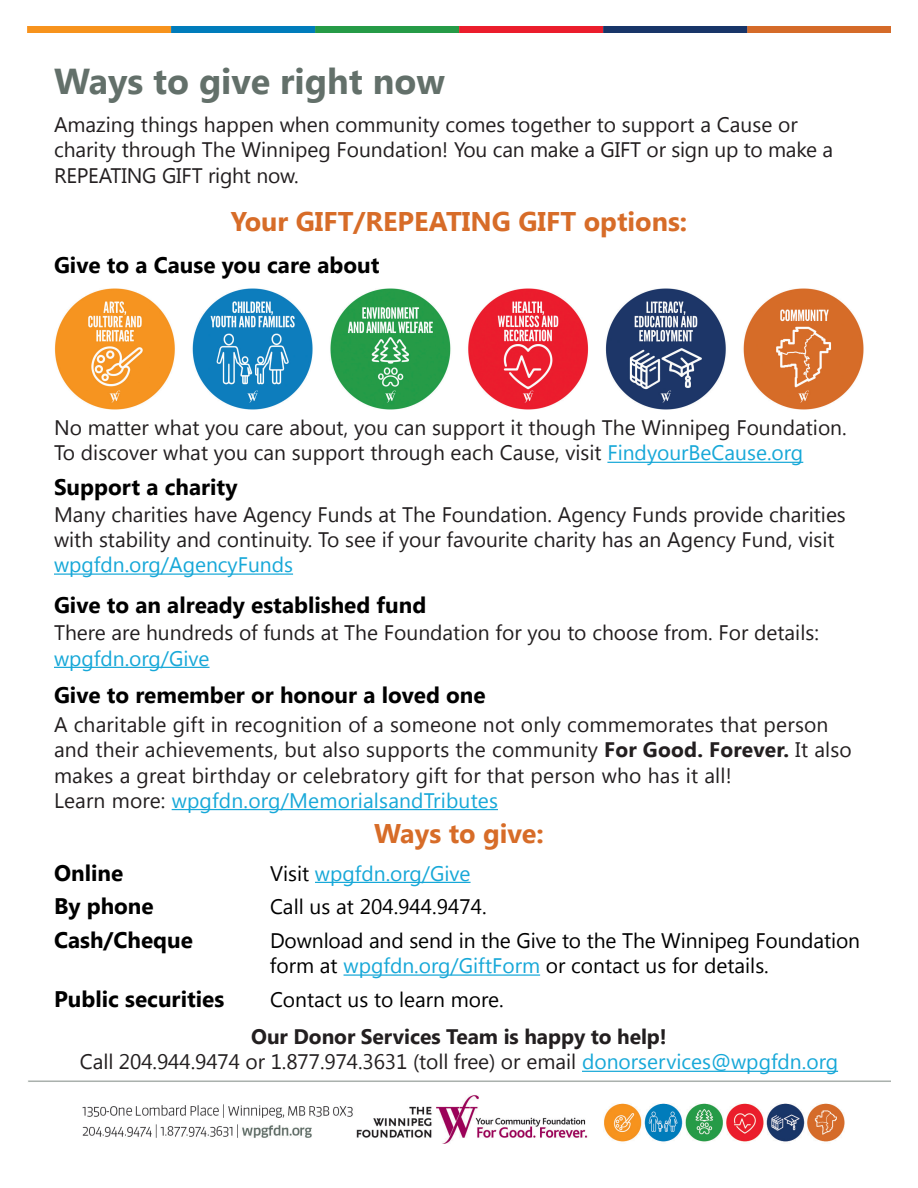
<style>
.page{position:relative;width:918px;height:1188px;background:#fff}
.page>*{position:absolute;margin:0;border:0;box-sizing:border-box;transform-origin:0 0}
.t1{font:700 36px "Segoe UI";color:#63706a}
.t2{font:700 27px "Segoe UI";color:#d76c28}
.t3{font:700 22.5px "Segoe UI";color:#000}
.t4{font:21px/25.2px "Segoe UI";color:#231f20}
.t5{font:21px/25.2px "Segoe UI";color:#000}
.t6{font:700 21px "Segoe UI";letter-spacing:-.005em;color:#231f20}
.t7{font:21px "Segoe UI";color:#17a8d8}
.s1{color:#17a8d8}
.s2{font-weight:700}
.s3{color:#000}
</style>
<div class="page">
<img style="left:27px;top:27px;width:864px;height:5px">
<img style="left:28px;top:1080px;width:863px;height:63px">
<hr style="left:582px;top:1071px;width:256px;height:1px;background:#17a8d8">
<hr style="left:54px;top:574px;width:239px;height:1px;background:#17a8d8">
<img style="left:54px;top:288px;width:810px;height:122px">
<hr style="left:607px;top:462px;width:196px;height:1px;background:#17a8d8">
<hr style="left:54px;top:667px;width:156px;height:1px;background:#17a8d8">
<hr style="left:172px;top:809px;width:326px;height:1px;background:#17a8d8">
<hr style="left:315px;top:882px;width:156px;height:1px;background:#17a8d8">
<hr style="left:344px;top:974px;width:196px;height:2px;background:#17a8d8">
<p class="t1" style="left:54px;top:55px;width:393px">Ways to give right now</p>
<p class="t4" style="left:54px;top:111px;width:781px">Amazing things happen when community comes together to support a Cause or charity through The Winnipeg Foundation! You can make a GIFT or sign up to make a<br>REPEATING GIFT right now.</p>
<p class="t2" style="left:231px;top:202px;width:458px">Your GIFT/REPEATING GIFT options:</p>
<p class="t3" style="left:54px;top:249px;width:327px">Give to a Cause you care about</p>
<p class="t4" style="left:54px;top:414px;width:794px">No matter what you care about, you can support it though The Winnipeg Foundation.<br>To discover what you can support through each Cause, visit <span class="s1">FindyourBeCause.org</span></p>
<p class="t3" style="left:54px;top:470px;width:185px">Support a charity</p>
<p class="t4" style="left:54px;top:501px;width:793px">Many charities have Agency Funds at The Foundation. Agency Funds provide charities with stability and continuity. To see if your favourite charity has an Agency Fund, visit <span class="s1">wpgfdn.org/AgencyFunds</span></p>
<p class="t3" style="left:54px;top:589px;width:374px">Give to an already established fund</p>
<p class="t4" style="left:54px;top:619px;width:766px">There are hundreds of funds at The Foundation for you to choose from. For details: <span class="s1">wpgfdn.org/Give</span></p>
<p class="t3" style="left:54px;top:679px;width:433px">Give to remember or honour a loved one</p>
<p class="t4" style="left:54px;top:711px;width:799px">A charitable gift in recognition of a someone not only commemorates that person and their achievements, but also supports the community <span class="s2">For Good. Forever.</span> It also makes a great birthday or celebratory gift for that person who has it all!<br>Learn more: <span class="s1">wpgfdn.org/MemorialsandTributes</span></p>
<p class="t2" style="left:374px;top:815px;width:171px">Ways to give:</p>
<p class="t3" style="left:54px;top:857px;width:71px">Online</p>
<p class="t7" style="left:270px;top:859px;width:202px"><span class="s3">Visit</span> wpgfdn.org/Give</p>
<p class="t3" style="left:54px;top:890px;width:101px">By phone</p>
<p class="t5" style="left:270px;top:893px;width:218px">Call us at 204.944.9474.</p>
<p class="t3" style="left:54px;top:924px;width:141px">Cash/Cheque</p>
<p class="t5" style="left:270px;top:927px;width:592px">Download and send in the Give to the The Winnipeg Foundation form at <span class="s1">wpgfdn.org/GiftForm</span> or contact us for details.</p>
<p class="t3" style="left:54px;top:983px;width:172px">Public securities</p>
<p class="t5" style="left:270px;top:986px;width:235px">Contact us to learn more.</p>
<p class="t6" style="left:251px;top:1022px;width:417px">Our Donor Services Team is happy to help!</p>
<p class="t4" style="left:80px;top:1049px;width:760px">Call 204.944.9474 or 1.877.974.3631 (toll free) or email <span class="s1">donorservices@wpgfdn.org</span></p>
</div>
